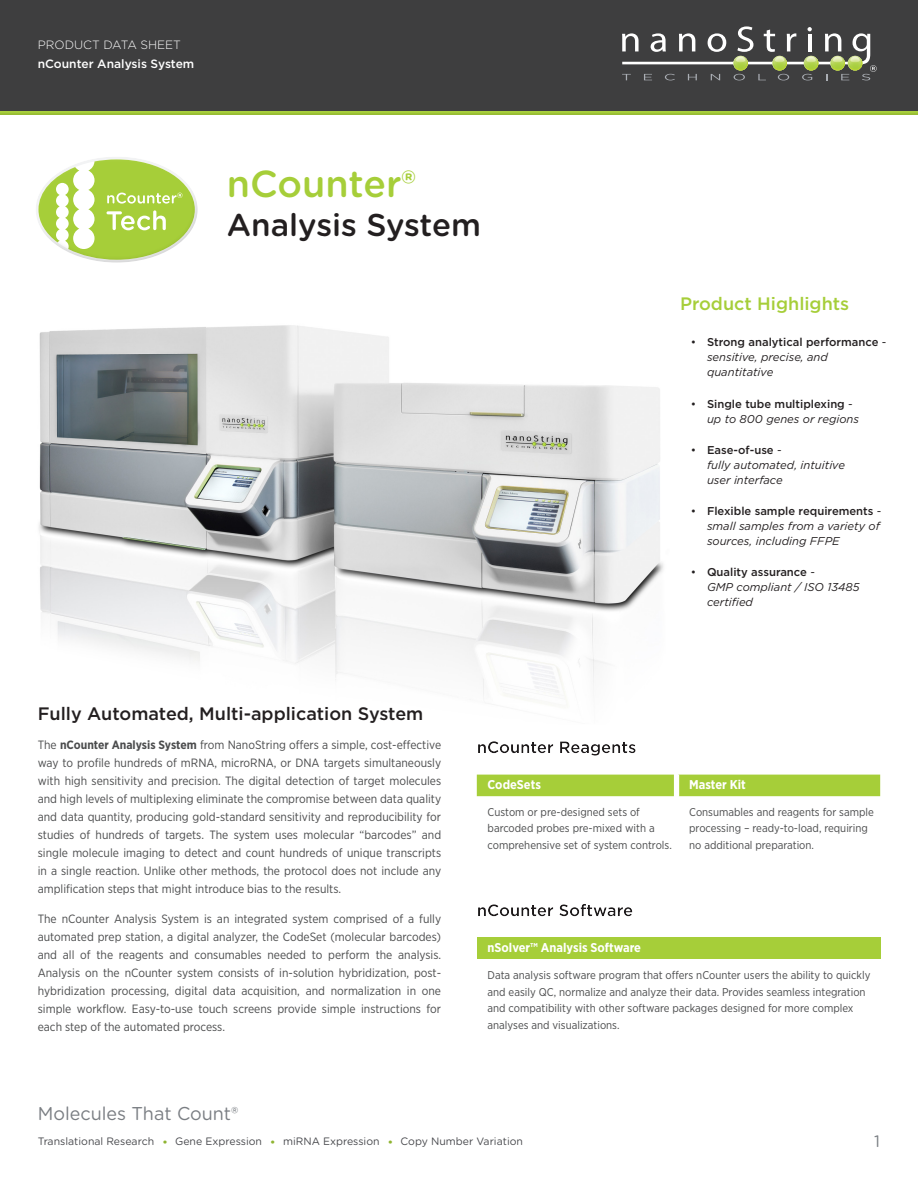
<style>
.page{position:relative;width:918px;height:1188px;background:#fff}
.page>*{position:absolute;margin:0;border:0;box-sizing:border-box;transform-origin:0 0}
.t1{font:500 37.5px "Gotham Rounded";color:#a6ce39}
.t2{font:500 31.5px "Gotham Rounded";color:#231f20}
.t3{font:18.6px "Gotham Rounded";color:#7a7e83}
.Heading_1{font:500 18px "Gotham";color:#231f20}
.Header_Main{font:500 18px "Gotham";color:#a6ce39}
.t4{font:16.5px "Gotham Rounded";color:#7a7e83}
.t5{font:700 12.75px "Gotham Narrow";color:#fff}
.Body_Text{font:12px/18px "Gotham Narrow";color:#4b4c4d;text-align:justify}
.t6{font:500 12px "Gotham";color:#fff}
.t7{font:300 12px "Gotham";color:#fff}
.Bullets{font:italic 11.4px/15px "Gotham";color:#231f20}
.Bullets-2{font:500 11.4px/15px "Gotham";color:#231f20}
.Cell_B_Text_1{font:11.25px/16.5px "Gotham Narrow";color:#4b4c4d}
.Cell_B_Text_2{font:11.25px/16.5px "Gotham Narrow";color:#4b4c4d}
.t8{font:10.65px "Gotham Rounded";color:#48494d}
.s1{font-style:normal}
.s2{font-weight:500;font-style:normal}
.s3{font-weight:400}
.s4{font-weight:400;font-style:italic}
.s5{font-weight:700}
</style>
<div class="page">
<div style="left:0;top:0;width:918px;height:111px;background:#3e3e3f"></div>
<div style="left:0;top:111px;width:918px;height:6px;background:#231f20;opacity:.1"></div>
<svg style="left:622px;top:26px;width:255px;height:54px"></svg>
<img style="left:39px;top:325px;width:625px;height:378px">
<div style="left:34px;top:156px;width:159px;height:70px;background:#fff;opacity:.25"></div>
<div style="left:34px;top:182px;width:165px;height:82px;background:#231f20;opacity:.25"></div>
<div style="left:477px;top:775px;width:403px;height:22px;background:#a6ce39"></div>
<div style="left:472px;top:735px;width:408px;height:24px;background:#231f20;opacity:.25"></div>
<div style="left:477px;top:938px;width:403px;height:21px;background:#a6ce39"></div>
<div style="left:472px;top:898px;width:408px;height:24px;background:#231f20;opacity:.25"></div>
<p class="t7" style="left:38px;top:37px;width:145px">PRODUCT DATA SHEET</p>
<p class="t6" style="left:38px;top:56px;width:158px">nCounter Analysis System</p>
<p class="t1" style="left:227px;top:157px;width:190px">nCounter®</p>
<p class="t2" style="left:227px;top:202px;width:256px">Analysis System</p>
<p class="Header_Main" style="left:680px;top:292px;width:171px">Product Highlights</p>
<p class="Bullets" style="left:707px;top:335px;width:181px;text-indent:-16px"><span class="s1">•</span> <span class="s2">Strong analytical performance</span> <span class="s1">- </span>sensitive, precise, and quantitative</p>
<p class="Bullets-2" style="left:707px;top:396px;width:154px;text-indent:-16px"><span class="s3">•</span> Single tube multiplexing <span class="s3">- </span><span class="s4">up to 800 genes or regions</span></p>
<p class="Bullets" style="left:707px;top:442px;width:140px;text-indent:-16px"><span class="s1">•</span> <span class="s2">Ease-of-use</span> <span class="s1">-<br></span>fully automated, intuitive user interface</p>
<p class="Bullets" style="left:707px;top:503px;width:176px;text-indent:-16px"><span class="s1">•</span> <span class="s2">Flexible sample requirements</span> <span class="s1">- </span>small samples from a variety of sources, including FFPE</p>
<p class="Bullets" style="left:707px;top:564px;width:154px;text-indent:-16px"><span class="s1">•</span> <span class="s2">Quality assurance</span> <span class="s1">-<br></span>GMP compliant / ISO 13485 certified</p>
<p class="Heading_1" style="left:38px;top:702px;width:387px">Fully Automated, Multi-application System</p>
<p class="Body_Text" style="left:38px;top:736px;width:405px">The <span class="s5">nCounter Analysis System</span> from NanoString offers a simple, cost-effective way to profile hundreds of mRNA, microRNA, or DNA targets simultaneously with high sensitivity and precision. The digital detection of target molecules and high levels of multiplexing eliminate the compromise between data quality and data quantity, producing gold-standard sensitivity and reproducibility for studies of hundreds of targets. The system uses molecular “barcodes” and single molecule imaging to detect and count hundreds of unique transcripts in a single reaction. Unlike other methods, the protocol does not include any amplification steps that might introduce bias to the results.</p>
<p class="Body_Text" style="left:38px;top:910px;width:405px">The nCounter Analysis System is an integrated system comprised of a fully automated prep station, a digital analyzer, the CodeSet (molecular barcodes) and all of the reagents and consumables needed to perform the analysis.<br>Analysis on the nCounter system consists of in-solution hybridization, post&shy;hybridization processing, digital data acquisition, and normalization in one simple workflow. Easy-to-use touch screens provide simple instructions for each step of the automated process.</p>
<p class="t5" style="left:488px;top:777px;width:55px">CodeSets</p>
<p class="t5" style="left:689px;top:777px;width:58px">Master Kit</p>
<p class="Cell_B_Text_1" style="left:488px;top:804px;width:186px">Custom or pre-designed sets of barcoded probes pre-mixed with a comprehensive set of system controls.</p>
<p class="Cell_B_Text_2" style="left:689px;top:804px;width:186px">Consumables and reagents for sample processing – ready-to-load, requiring no additional preparation.</p>
<p class="t5" style="left:488px;top:940px;width:155px">nSolver™ Analysis Software</p>
<p class="Cell_B_Text_1" style="left:488px;top:967px;width:384px">Data analysis software program that offers nCounter users the ability to quickly and easily QC, normalize and analyze their data. Provides seamless integration and compatibility with other software packages designed for more complex analyses and visualizations.</p>
<p class="t3" style="left:38px;top:1101px;width:202px">Molecules That Count®</p>
<p class="t8" style="left:38px;top:1133px;width:118px">Translational Research</p>
<p class="t8" style="left:175px;top:1133px;width:88px">Gene Expression</p>
<p class="t8" style="left:283px;top:1133px;width:98px">miRNA Expression</p>
<p class="t8" style="left:401px;top:1133px;width:124px">Copy Number Variation</p>
<p class="t4" style="left:874px;top:1130px;width:7px">1</p>
</div>
